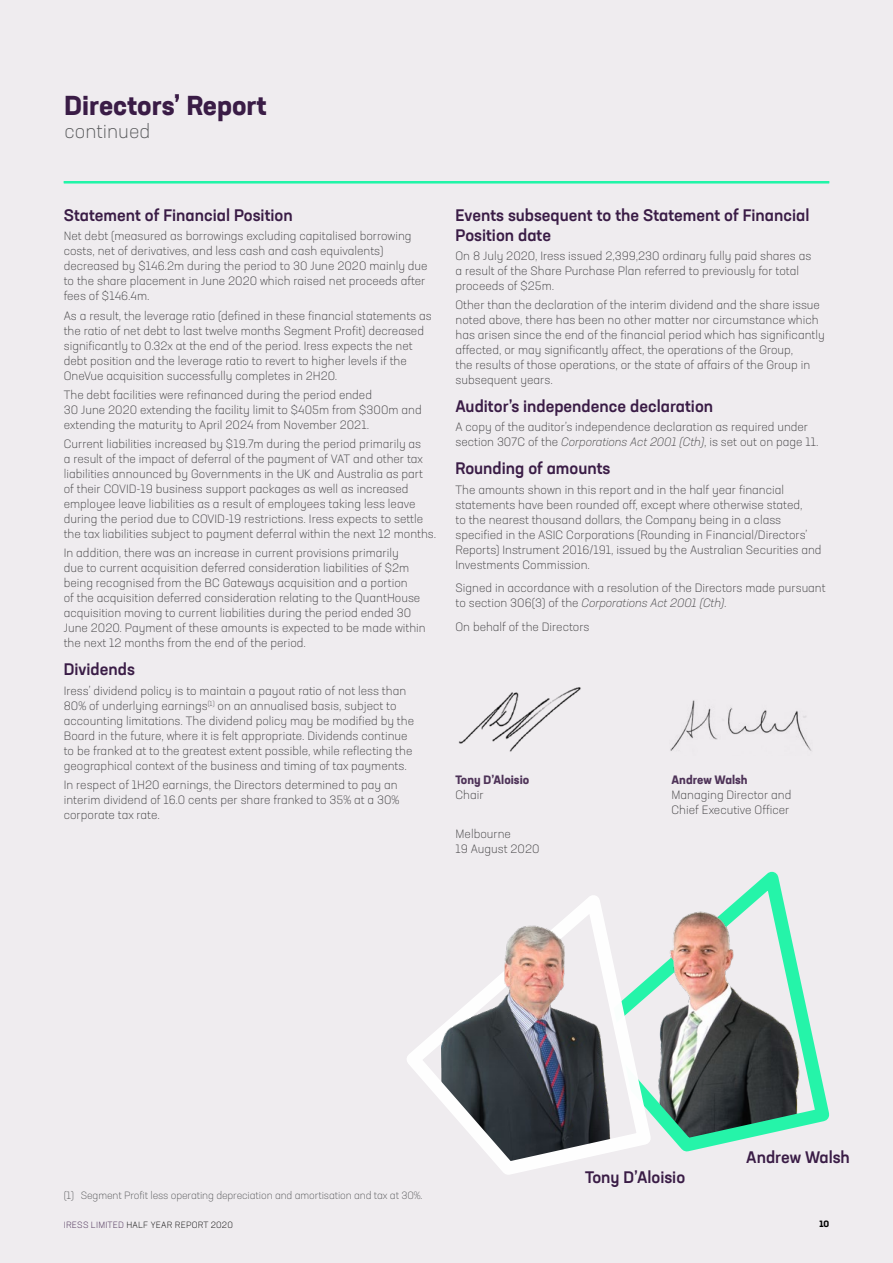
<style>
.page{position:relative;width:893px;height:1263px;background:#efecef}
.page>*{position:absolute;margin:0;border:0;box-sizing:border-box;transform-origin:0 0}
.t1{font:700 27px "Neusa Next Std";color:#3a1c46}
.t2{font:300 19.5px "Neusa Next Std";color:#58595b}
.t3{font:500 16.5px/19.5px "Neusa Next Std";color:#3a1c46}
.t4{font:300 12px/15px "Neusa Next Std";color:#414042}
.t5{font:700 12px "Neusa Next Std";color:#4e3358}
.t6{font:300 10.5px "Neusa Next Std";letter-spacing:-.01em;color:#58595b}
.t7{font:300 9px "Neusa Next Std";letter-spacing:.02em;color:#000}
.t8{font:700 9px "Neusa Next Std";color:#000}
.s1{font-style:italic}
.s2{color:#3a1c46}
</style>
<div class="page">
<svg style="left:652px;top:871px;width:178px;height:281px"></svg>
<img style="left:652px;top:895px;width:101px;height:100px">
<svg style="left:407px;top:895px;width:245px;height:280px"></svg>
<img style="left:441px;top:904px;width:164px;height:163px">
<img style="left:670px;top:700px;width:142px;height:51px">
<img style="left:459px;top:687px;width:122px;height:65px">
<hr style="left:64px;top:181px;width:765px;height:2px;background:#21f5a8">
<h1 class="t1" style="left:65px;top:88px;width:204px">Directors’ Report</h1>
<h2 class="t2" style="left:65px;top:119px;width:87px">continued</h2>
<h3 class="t3" style="left:64px;top:205px;width:230px">Statement of Financial Position</h3>
<p class="t4" style="left:64px;top:228px;width:365px">Net debt (measured as borrowings excluding capitalised borrowing costs, net of derivatives, and less cash and cash equivalents) decreased by $146.2m during the period to 30 June 2020 mainly due to the share placement in June 2020 which raised net proceeds after fees of $146.4m.</p>
<p class="t4" style="left:64px;top:308px;width:369px">As a result, the leverage ratio (defined in these financial statements as the ratio of net debt to last twelve months Segment Profit) decreased significantly to 0.32x at the end of the period. Iress expects the net debt position and the leverage ratio to revert to higher levels if the OneVue acquisition successfully completes in 2H20.</p>
<p class="t4" style="left:64px;top:387px;width:359px">The debt facilities were refinanced during the period ended<br>30 June 2020 extending the facility limit to $405m from $300m and extending the maturity to April 2024 from November 2021.</p>
<p class="t4" style="left:64px;top:436px;width:374px">Current liabilities increased by $19.7m during the period primarily as<br>a result of the impact of deferral of the payment of VAT and other tax liabilities announced by Governments in the UK and Australia as part<br>of their COVID-19 business support packages as well as increased employee leave liabilities as a result of employees taking less leave during the period due to COVID-19 restrictions. Iress expects to settle the tax liabilities subject to payment deferral within the next 12 months.</p>
<p class="t4" style="left:64px;top:545px;width:363px">In addition, there was an increase in current provisions primarily<br>due to current acquisition deferred consideration liabilities of $2m being recognised from the BC Gateways acquisition and a portion<br>of the acquisition deferred consideration relating to the QuantHouse acquisition moving to current liabilities during the period ended 30<br>June 2020. Payment of these amounts is expected to be made within the next 12 months from the end of the period.</p>
<h3 class="t3" style="left:64px;top:659px;width:73px">Dividends</h3>
<p class="t4" style="left:64px;top:683px;width:352px">Iress’ dividend policy is to maintain a payout ratio of not less than 80% of underlying earnings<sup>(1)</sup> on an annualised basis, subject to accounting limitations. The dividend policy may be modified by the Board in the future, where it is felt appropriate. Dividends continue to be franked at to the greatest extent possible, while reflecting the geographical context of the business and timing of tax payments.</p>
<p class="t4" style="left:64px;top:777px;width:337px">In respect of 1H20 earnings, the Directors determined to pay an interim dividend of 16.0 cents per share franked to 35% at a 30% corporate tax rate.</p>
<h3 class="t3" style="left:455px;top:205px;width:355px">Events subsequent to the Statement of Financial<br>Position date</h3>
<p class="t4" style="left:455px;top:248px;width:357px">On 8 July 2020, Iress issued 2,399,230 ordinary fully paid shares as a result of the Share Purchase Plan referred to previously for total proceeds of $25m.</p>
<p class="t4" style="left:455px;top:297px;width:371px">Other than the declaration of the interim dividend and the share issue noted above, there has been no other matter nor circumstance which has arisen since the end of the financial period which has significantly affected, or may significantly affect, the operations of the Group,<br>the results of those operations, or the state of affairs of the Group in subsequent years.</p>
<h3 class="t3" style="left:455px;top:396px;width:259px">Auditor’s independence declaration</h3>
<p class="t4" style="left:455px;top:419px;width:365px">A copy of the auditor’s independence declaration as required under section 307C of the <span class="s1">Corporations Act 2001 (Cth)</span>, is set out on page 11.</p>
<h3 class="t3" style="left:455px;top:458px;width:156px">Rounding of amounts</h3>
<p class="t4" style="left:455px;top:482px;width:368px">The amounts shown in this report and in the half year financial statements have been rounded off, except where otherwise stated,<br>to the nearest thousand dollars, the Company being in a class specified in the ASIC Corporations (Rounding in Financial/Directors’ Reports) Instrument 2016/191, issued by the Australian Securities and Investments Commission.</p>
<p class="t4" style="left:455px;top:580px;width:372px">Signed in accordance with a resolution of the Directors made pursuant to section 306(3) of the <span class="s1">Corporations Act 2001 (Cth)</span>.</p>
<p class="t4" style="left:455px;top:619px;width:136px">On behalf of the Directors</p>
<p class="t5" style="left:455px;top:772px;width:75px">Tony D’Aloisio</p>
<p class="t5" style="left:671px;top:772px;width:78px">Andrew Walsh</p>
<p class="t4" style="left:455px;top:787px;width:30px">Chair</p>
<p class="t4" style="left:671px;top:787px;width:121px">Managing Director and<br>Chief Executive Officer</p>
<p class="t4" style="left:455px;top:826px;width:86px">Melbourne<br>19 August 2020</p>
<p class="t6" style="left:64px;top:1189px;width:360px">(1) Segment Profit less operating depreciation and amortisation and tax at 30%.</p>
<p class="t7" style="left:64px;top:1219px;width:171px"><span class="s2">IRESS LIMITED</span> HALF YEAR REPORT 2020</p>
<h3 class="t3" style="left:585px;top:1167px;width:102px">Tony D’Aloisio</h3>
<h3 class="t3" style="left:746px;top:1147px;width:105px">Andrew Walsh</h3>
<p class="t8" style="left:819px;top:1218px;width:11px">10</p>
</div>
